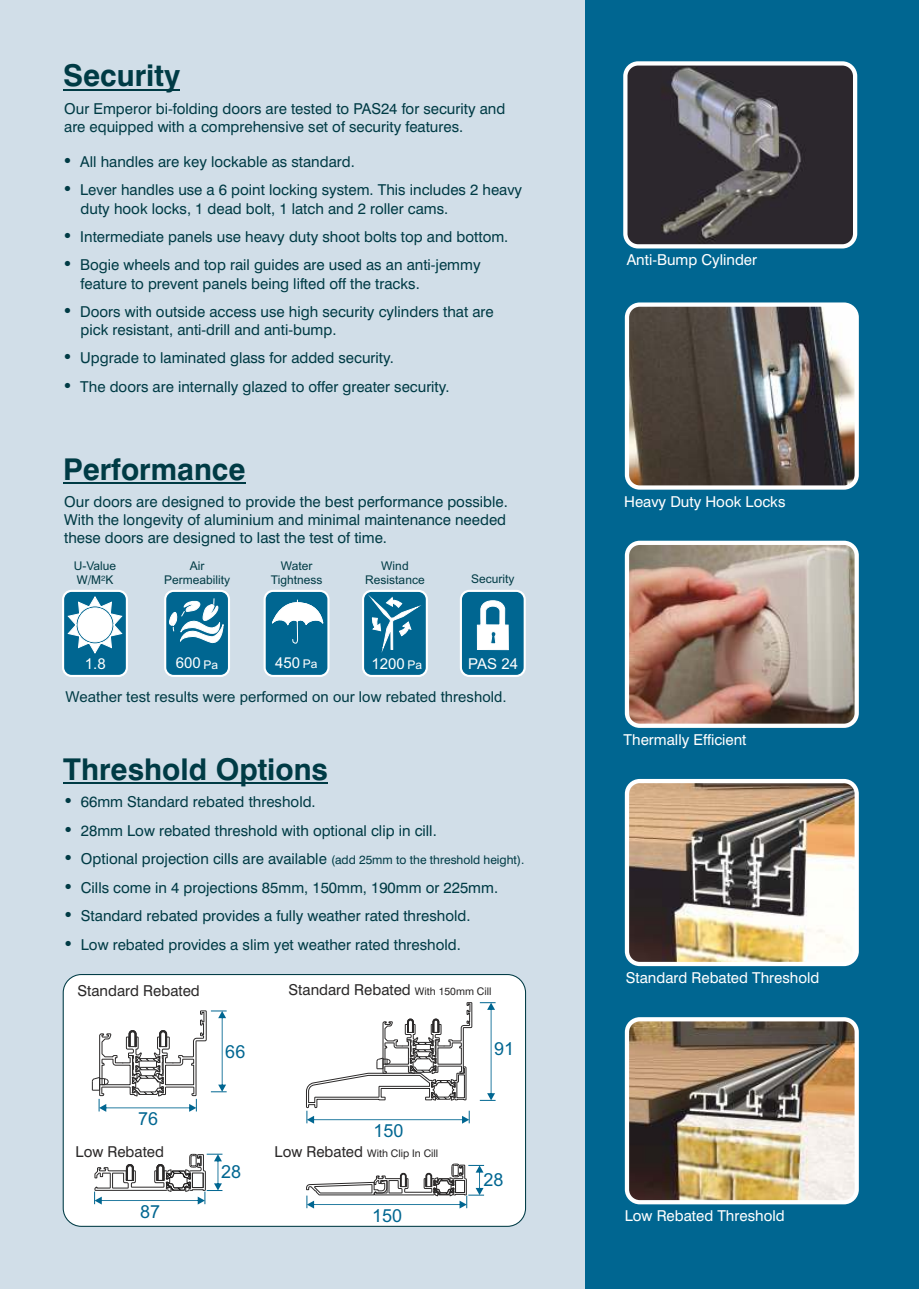
<style>
.page{position:relative;width:919px;height:1289px;background:#fff}
.page>*{position:absolute;margin:0;border:0;box-sizing:border-box;transform-origin:0 0}
.t1{font:700 30px "Swiss 721 BT";color:#003b45}
.t2{font:18px "Arial";color:#006691}
.t3{font:15px/28.5px "Swiss 721 BT";color:#003b45}
.t4{font:15px "Swiss 721 BT";color:#fff}
.t5{font:15px "Arial";color:#003b45}
.t6{font:15px "Swiss 721 BT";color:#2b2929}
.t7{font:15px "Arial";color:#fff}
.t8{font:12px/13.4px "Arial";color:#003b45;text-align:center}
.t9{font:12px "Swiss 721 BT";color:#033b45}
.t10{font:12px "Arial";color:#fff}
.t11{font:10.5px "Swiss 721 BT";color:#2b2929}
.s1{font-size:12px}
.s2{font-size:10.5px}
.s3{font-size:15px}
</style>
<div class="page">
<div style="left:0;top:0;width:918px;height:1288px;background:#006691"></div>
<div style="left:0;top:0;width:584px;height:1288px;background:#d1dee8"></div>
<img style="left:627px;top:304px;width:229px;height:183px;border-radius:13px">
<div style="left:624px;top:302px;width:234px;height:187px;border:4px solid #fff;border-radius:13px"></div>
<img style="left:627px;top:543px;width:229px;height:182px;border-radius:13px">
<div style="left:624px;top:540px;width:234px;height:188px;border:4px solid #fff;border-radius:13px"></div>
<img style="left:627px;top:1019px;width:229px;height:183px;border-radius:13px">
<div style="left:624px;top:1017px;width:234px;height:187px;border:4px solid #fff;border-radius:13px"></div>
<img style="left:627px;top:781px;width:229px;height:183px;border-radius:13px">
<div style="left:624px;top:779px;width:234px;height:187px;border:4px solid #fff;border-radius:13px"></div>
<hr style="left:63px;top:89px;width:117px;height:1px;background:#003b45">
<img style="left:625px;top:63px;width:230px;height:183px;border-radius:13px">
<div style="left:623px;top:61px;width:234px;height:187px;border:4px solid #fff;border-radius:13px"></div>
<hr style="left:63px;top:782px;width:265px;height:1px;background:#003b45">
<hr style="left:63px;top:482px;width:182px;height:1px;background:#003b45">
<div style="left:63px;top:591px;width:64px;height:85px;background:#006691;border-radius:9px"></div>
<svg style="left:68px;top:596px;width:54px;height:57px"></svg>
<div style="left:78px;top:607px;width:34px;height:35px;background:#fff;border:1px solid #fff;border-radius:50%"></div>
<div style="left:62px;top:590px;width:66px;height:87px;border:2px solid #fff;border-radius:9px"></div>
<div style="left:165px;top:591px;width:64px;height:85px;background:#006691;border-radius:9px"></div>
<svg style="left:169px;top:598px;width:55px;height:46px"></svg>
<div style="left:164px;top:590px;width:66px;height:87px;border:2px solid #fff;border-radius:9px"></div>
<div style="left:264px;top:591px;width:64px;height:85px;background:#006691;border-radius:9px"></div>
<svg style="left:272px;top:600px;width:52px;height:43px"></svg>
<div style="left:263px;top:590px;width:66px;height:87px;border:2px solid #fff;border-radius:9px"></div>
<div style="left:363px;top:591px;width:64px;height:85px;background:#006691;border-radius:9px"></div>
<svg style="left:365px;top:593px;width:59px;height:60px"></svg>
<div style="left:362px;top:590px;width:66px;height:87px;border:2px solid #fff;border-radius:9px"></div>
<div style="left:461px;top:591px;width:63px;height:85px;background:#006691;border-radius:9px"></div>
<svg style="left:476px;top:600px;width:33px;height:50px"></svg>
<div style="left:460px;top:590px;width:65px;height:87px;border:2px solid #fff;border-radius:9px"></div>
<div style="left:63px;top:974px;width:462px;height:252px;background:#fff;border-radius:18px"></div>
<div style="left:63px;top:974px;width:463px;height:252px;border:1px solid #003b45;border-radius:18px"></div>
<svg style="left:480px;top:1002px;width:15px;height:98px"></svg>
<svg style="left:94px;top:1153px;width:128px;height:51px"></svg>
<svg style="left:306px;top:1163px;width:178px;height:45px"></svg>
<svg style="left:92px;top:1010px;width:135px;height:101px"></svg>
<svg style="left:306px;top:1002px;width:166px;height:121px"></svg>
<h1 class="t1" style="left:63px;top:63px;width:118px">Security</h1>
<p class="t3" style="left:64px;top:101px;width:442px;line-height:18px">Our Emperor bi-folding doors are tested to PAS24 for security and are equipped with a comprehensive set of security features.</p>
<p class="t3" style="left:80px;top:149px;width:443px">All handles are key lockable as standard.<br>Lever handles use a 6 point locking system. This includes 2 heavy</p>
<p class="t3" style="left:80px;top:195px;width:429px">duty hook locks, 1 dead bolt, 1 latch and 2 roller cams.<br>Intermediate panels use heavy duty shoot bolts top and bottom.<br>Bogie wheels and top rail guides are used as an anti-jemmy</p>
<p class="t3" style="left:80px;top:271px;width:415px">feature to prevent panels being lifted off the tracks.<br>Doors with outside access use high security cylinders that are</p>
<p class="t3" style="left:80px;top:317px;width:370px">pick resistant, anti-drill and anti-bump.<br>Upgrade to laminated glass for added security.<br>The doors are internally glazed to offer greater security.</p>
<h1 class="t1" style="left:63px;top:457px;width:184px">Performance</h1>
<p class="t3" style="left:64px;top:494px;width:445px;line-height:18px;text-align:justify">Our doors are designed to provide the best performance possible.<br>With the longevity of aluminium and minimal maintenance needed these doors are designed to last the test of time.</p>
<p class="t8" style="left:74px;top:560px;width:44px">U-Value</p>
<p class="t9" style="left:77px;top:575px;width:38px">W/M²K</p>
<p class="t8" style="left:164px;top:560px;width:68px">Air<br>Permeability</p>
<p class="t8" style="left:271px;top:560px;width:53px">Water<br>Tightness</p>
<p class="t8" style="left:365px;top:560px;width:61px">Wind<br>Resistance</p>
<p class="t8" style="left:471px;top:573px;width:45px">Security</p>
<p class="t10" style="left:203px;top:659px;width:16px">Pa</p>
<p class="t7" style="left:275px;top:657px;width:27px">450</p>
<p class="t7" style="left:468px;top:657px;width:51px">PAS 24</p>
<p class="t5" style="left:66px;top:691px;width:442px">Weather test results were performed on our low rebated threshold.</p>
<p class="t7" style="left:85px;top:657px;width:22px">1.8</p>
<p class="t7" style="left:176px;top:657px;width:27px">600</p>
<p class="t7" style="left:371px;top:658px;width:52px">1200 <span class="s1">Pa</span></p>
<p class="t10" style="left:303px;top:659px;width:16px">Pa</p>
<h1 class="t1" style="left:63px;top:757px;width:266px">Threshold Options</h1>
<p class="t3" style="left:81px;top:788px;width:445px">66mm Standard rebated threshold.<br>28mm Low rebated threshold with optional clip in cill.<br>Optional projection cills are available <span class="s1">(add 25mm to the threshold height).<br></span>Cills come in 4 projections 85mm, 150mm, 190mm or 225mm.<br>Standard rebated provides a fully weather rated threshold.<br>Low rebated provides a slim yet weather rated threshold.</p>
<p class="t6" style="left:78px;top:984px;width:124px">Standard Rebated</p>
<p class="t6" style="left:288px;top:983px;width:204px">Standard Rebated <span class="s2">With 150mm Cill</span></p>
<p class="t2" style="left:138px;top:1111px;width:22px">76</p>
<p class="t2" style="left:225px;top:1044px;width:22px">66</p>
<p class="t2" style="left:494px;top:1041px;width:22px">91</p>
<p class="t2" style="left:373px;top:1123px;width:32px">150</p>
<p class="t6" style="left:76px;top:1145px;width:90px">Low Rebated</p>
<p class="t11" style="left:274px;top:1149px;width:165px"><span class="s3">Low Rebated</span> With Clip In Cill</p>
<p class="t2" style="left:221px;top:1165px;width:22px">28</p>
<p class="t2" style="left:140px;top:1204px;width:22px">87</p>
<p class="t2" style="left:372px;top:1208px;width:32px">150</p>
<p class="t2" style="left:483px;top:1173px;width:22px">28</p>
<p class="t4" style="left:626px;top:254px;width:132px">Anti-Bump Cylinder</p>
<p class="t4" style="left:624px;top:496px;width:163px">Heavy Duty Hook Locks</p>
<p class="t4" style="left:623px;top:733px;width:124px">Thermally Efficient</p>
<p class="t4" style="left:625px;top:971px;width:195px">Standard Rebated Threshold</p>
<p class="t4" style="left:625px;top:1209px;width:161px">Low Rebated Threshold</p>
</div>
